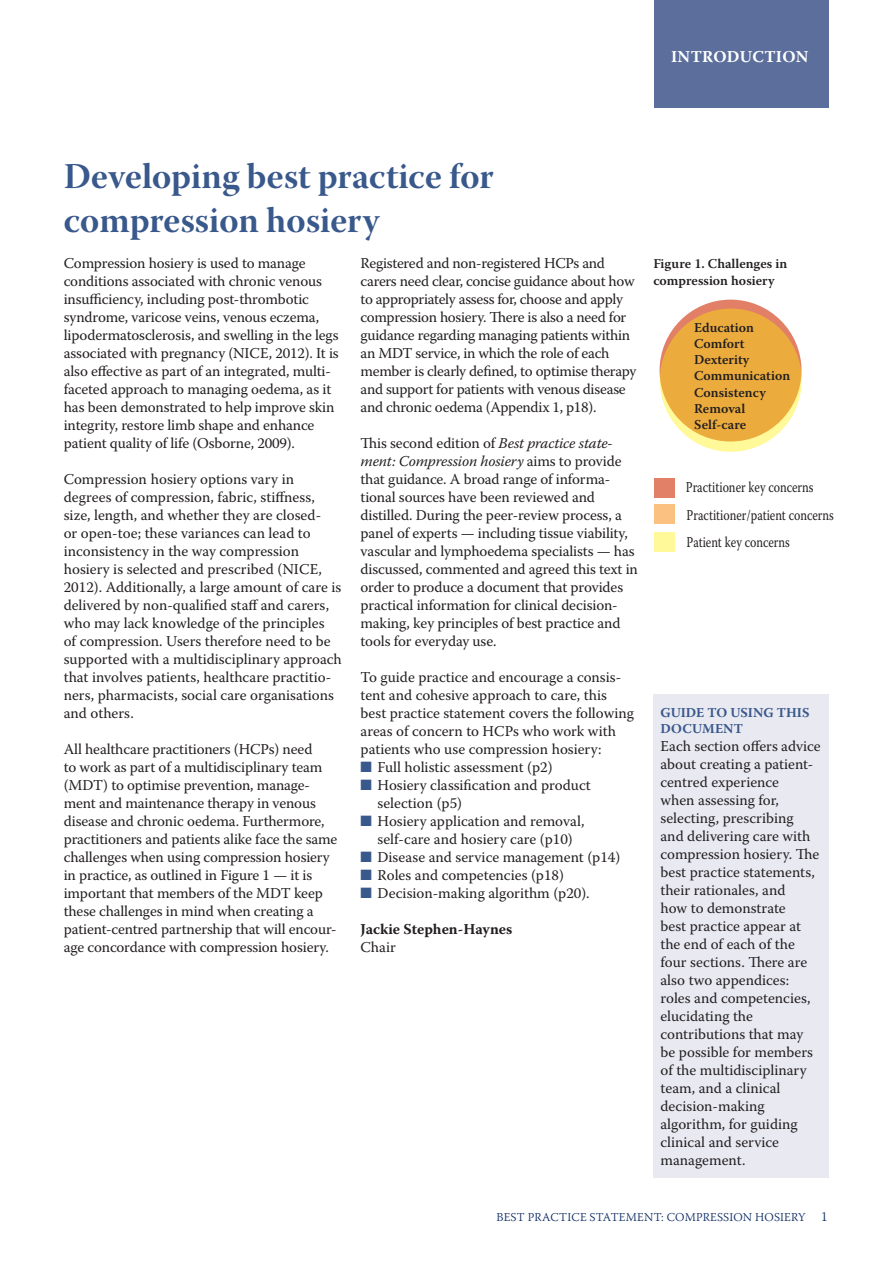
<style>
.page{position:relative;width:893px;height:1263px;background:#fff}
.page>*{position:absolute;margin:0;border:0;box-sizing:border-box;transform-origin:0 0}
.t1{font:36px/43.2px "Warnock Pro Bold Subh";color:#39588b}
.t2{font:700 16.5px "Warnock Pro";letter-spacing:.01em;color:#fff}
.t3{font:15px/18px "Warnock Pro";letter-spacing:-.005em;color:#231f20}
.t4{font:15px "Warnock Pro";letter-spacing:-.005em;color:#231f20;scale:.8 1}
.t5{font:700 15px "Warnock Pro";color:#231f20}
.t6{font:600 13.5px/16.2px "Warnock Pro";color:#231f20}
.t7{font:700 13.5px/16.2px "Warnock Pro";color:#39588b}
.t8{font:300 12px "Warnock Pro";letter-spacing:.01em;color:#0f2d65}
.s1{font-style:italic}
.s2{color:#39588b}
.s3{font-size:13.5px}
</style>
<div class="page">
<div style="left:654px;top:0;width:174px;height:107px;background:#5b6e9c"></div>
<div style="left:653px;top:694px;width:175px;height:484px;background:#e9e9f2"></div>
<div style="left:660px;top:300px;width:141px;height:141px;background:#e18066;border-radius:50%"></div>
<svg style="left:660px;top:309px;width:142px;height:143px;background:#edb346"></svg>
<div style="left:654px;top:479px;width:20px;height:19px;background:#e18066"></div>
<div style="left:654px;top:533px;width:20px;height:19px;background:#fff99a"></div>
<div style="left:654px;top:505px;width:21px;height:19px;background:#fac180"></div>
<div style="left:654px;top:504px;width:20px;height:19px;background:#fac180"></div>
<p class="t2" style="left:671px;top:46px;width:139px">INTRODUCTION</p>
<h1 class="t1" style="left:64px;top:154px;width:431px">Developing best practice for compression hosiery</h1>
<p class="t3" style="left:64px;top:253px;width:276px">Compression hosiery is used to manage conditions associated with chronic venous insufficiency, including post-thrombotic syndrome, varicose veins, venous eczema, lipodermatosclerosis, and swelling in the legs associated with pregnancy (NICE, 2012). It is also effective as part of an integrated, multi&shy;faceted approach to managing oedema, as it has been demonstrated to help improve skin integrity, restore limb shape and enhance patient quality of life (Osborne, 2009).</p>
<p class="t3" style="left:64px;top:469px;width:280px">Compression hosiery options vary in degrees of compression, fabric, stiffness, size, length, and whether they are closed-<br>or open-toe; these variances can lead to inconsistency in the way compression hosiery is selected and prescribed (NICE, 2012). Additionally, a large amount of care is delivered by non-qualified staff and carers, who may lack knowledge of the principles<br>of compression. Users therefore need to be supported with a multidisciplinary approach that involves patients, healthcare practitio&shy;ners, pharmacists, social care organisations and others.</p>
<p class="t3" style="left:64px;top:739px;width:275px">All healthcare practitioners (HCPs) need<br>to work as part of a multidisciplinary team (MDT) to optimise prevention, manage&shy;ment and maintenance therapy in venous disease and chronic oedema. Furthermore, practitioners and patients alike face the same challenges when using compression hosiery in practice, as outlined in Figure 1 — it is important that members of the MDT keep these challenges in mind when creating a patient-centred partnership that will encour&shy;age concordance with compression hosiery.</p>
<p class="t3" style="left:360px;top:253px;width:277px">Registered and non-registered HCPs and carers need clear, concise guidance about how to appropriately assess for, choose and apply compression hosiery. There is also a need for guidance regarding managing patients within an MDT service, in which the role of each member is clearly defined, to optimise therapy and support for patients with venous disease and chronic oedema (Appendix 1, p18).</p>
<p class="t3" style="left:360px;top:433px;width:279px">This second edition of <span class="s1">Best practice state&shy;ment: Compression hosiery</span> aims to provide that guidance. A broad range of informa&shy;tional sources have been reviewed and distilled. During the peer-review process, a panel of experts — including tissue viability, vascular and lymphoedema specialists — has discussed, commented and agreed this text in order to produce a document that provides practical information for clinical decision&shy;making, key principles of best practice and tools for everyday use.</p>
<p class="t3" style="left:360px;top:667px;width:275px">To guide practice and encourage a consis&shy;tent and cohesive approach to care, this best practice statement covers the following areas of concern to HCPs who work with patients who use compression hosiery:</p>
<p class="t3" style="left:360px;top:757px;width:194px"><span class="s2">■</span> Full holistic assessment (p2)</p>
<p class="t3" style="left:378px;top:775px;width:215px;text-indent:-17px"><span class="s2">■</span> Hosiery classification and product selection (p5)</p>
<p class="t3" style="left:360px;top:811px;width:225px;text-align:center"><span class="s2">■</span> Hosiery application and removal, self-care and hosiery care (p10)</p>
<p class="t3" style="left:360px;top:847px;width:261px"><span class="s2">■</span> Disease and service management (p14)</p>
<p class="t3" style="left:360px;top:865px;width:205px"><span class="s2">■</span> Roles and competencies (p18)</p>
<p class="t3" style="left:360px;top:883px;width:231px"><span class="s2">■</span> Decision-making algorithm (p20).</p>
<p class="t5" style="left:360px;top:920px;width:153px">Jackie Stephen-Haynes</p>
<p class="t3" style="left:360px;top:937px;width:37px">Chair</p>
<p class="t6" style="left:653px;top:256px;width:135px">Figure 1. Challenges in compression hosiery</p>
<p class="t6" style="left:694px;top:319px;width:98px">Education<br>Comfort<br>Dexterity<br>Communication<br>Consistency<br>Removal<br>Self-care</p>
<p class="t4" style="left:686px;top:478px;width:161px">Practitioner key concerns</p>
<p class="t4" style="left:687px;top:533px;width:131px">Patient key concerns</p>
<p class="t4" style="left:687px;top:506px;width:186px">Practitioner/patient concerns</p>
<p class="t7" style="left:660px;top:704px;width:151px">GUIDE TO USING THIS<br>DOCUMENT</p>
<p class="t3" style="left:660px;top:737px;width:162px">Each section offers advice about creating a patient&shy;centred experience<br>when assessing for, selecting, prescribing<br>and delivering care with compression hosiery. The best practice statements, their rationales, and<br>how to demonstrate<br>best practice appear at the end of each of the four sections. There are also two appendices: roles and competencies, elucidating the contributions that may be possible for members of the multidisciplinary team, and a clinical decision-making algorithm, for guiding clinical and service management.</p>
<p class="t8" style="left:497px;top:1210px;width:333px">BEST PRACTICE STATEMENT: COMPRESSION HOSIERY <span class="s3">1</span></p>
</div>
